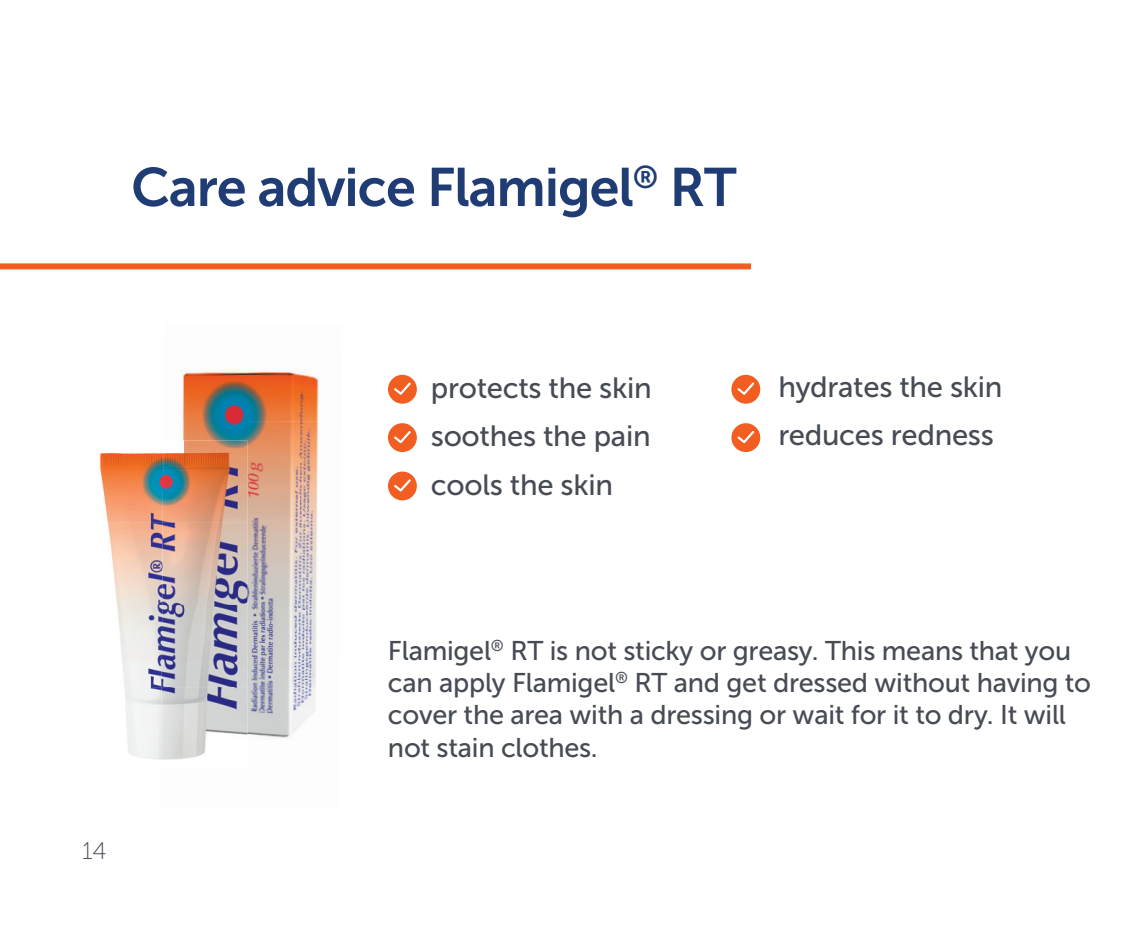
<style>
.page{position:relative;width:1145px;height:937px;background:#fff}
.page>*{position:absolute;margin:0;border:0;box-sizing:border-box;transform-origin:0 0}
.t1{font:54px "Museo Sans 700";letter-spacing:-.02em;color:#203c74}
.t2{font:29.1px/48.6px "Museo Sans 500";letter-spacing:-.01em;color:#464b54;text-align:justify}
.t3{font:27px/32.4px "Museo Sans 500";letter-spacing:-.01em;color:#464b54}
.t4{font:24px "Museo Sans 100";color:#464b54}
</style>
<div class="page">
<div style="left:0;top:263px;width:751px;height:6px;background:#f25d21"></div>
<svg style="left:388px;top:375px;width:29px;height:28px"></svg>
<svg style="left:731px;top:375px;width:29px;height:28px"></svg>
<svg style="left:388px;top:423px;width:29px;height:29px"></svg>
<svg style="left:731px;top:423px;width:29px;height:29px"></svg>
<svg style="left:388px;top:471px;width:29px;height:29px"></svg>
<img style="left:182px;top:371px;width:137px;height:49px">
<img style="left:182px;top:420px;width:137px;height:97px">
<img style="left:247px;top:517px;width:70px;height:194px">
<img style="left:247px;top:711px;width:68px;height:27px">
<img style="left:99px;top:453px;width:62px;height:307px">
<img style="left:161px;top:440px;width:86px;height:320px">
<h1 class="t1" style="left:131px;top:157px;width:607px">Care advice Flamigel<sup>®</sup> RT</h1>
<p class="t4" style="left:82px;top:838px;width:26px">14</p>
<p class="t2" style="left:431px;top:363px;width:222px">protects the skin soothes the pain cools the skin</p>
<p class="t2" style="left:778px;top:362px;width:226px">hydrates the skin reduces redness</p>
<p class="t3" style="left:388px;top:634px;width:704px">Flamigel<sup>®</sup> RT is not sticky or greasy. This means that you can apply Flamigel<sup>®</sup> RT and get dressed without having to cover the area with a dressing or wait for it to dry. It will not stain clothes.</p>
</div>
